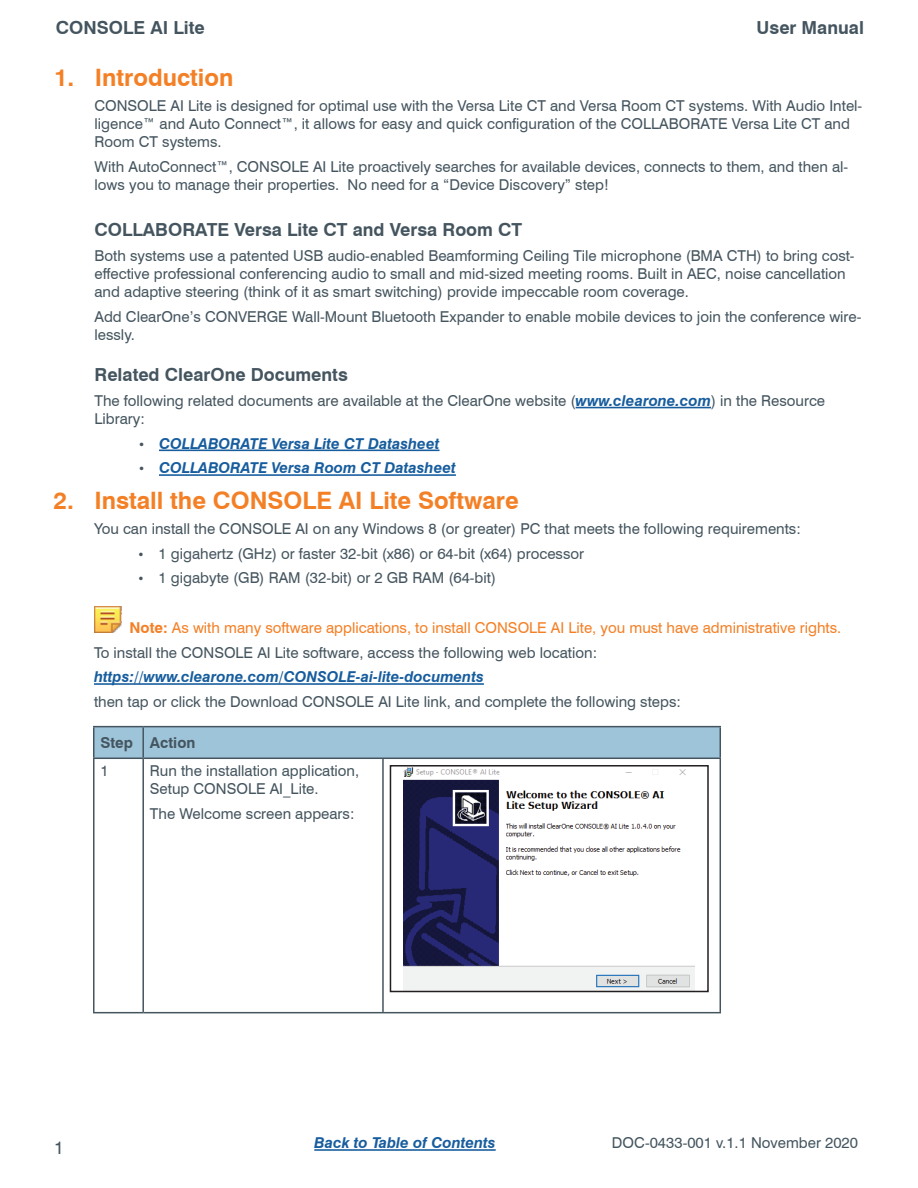
<style>
.page{position:relative;width:918px;height:1188px;background:#fff}
.page>*{position:absolute;margin:0;border:0;box-sizing:border-box;transform-origin:0 0}
.t1{font:700 24px "Swiss 721 BT";color:#f48026}
.t2{font:700 18px "Swiss 721 BT";color:#45555f}
.t3{font:18px "Swiss 721 BT";color:#45555f}
.t4{font:15px/18px "Swiss 721 BT";color:#45555f}
.t5{font:15px/24.8px "Swiss 721 BT";color:#f48026}
.t6{font:italic 700 15px "Swiss 721 BT";color:#175d9e}
.t7{font:700 15px "Swiss 721 BT";color:#45555f}
.s1{font-weight:700;font-style:italic;color:#175d9e}
.s2{font-weight:400;font-style:normal;font-size:12px;color:#45555f}
.s3{font-size:12px}
.s4{font-weight:700}
.s5{color:#45555f}
</style>
<div class="page">
<hr style="left:314px;top:1149px;width:182px;height:2px;background:#175d9e">
<hr style="left:576px;top:407px;width:135px;height:1px;background:#175d9e">
<hr style="left:159px;top:450px;width:281px;height:1px;background:#175d9e">
<hr style="left:159px;top:474px;width:297px;height:2px;background:#175d9e">
<hr style="left:94px;top:683px;width:390px;height:2px;background:#175d9e">
<img style="left:94px;top:606px;width:27px;height:27px">
<svg style="left:94px;top:727px;width:626px;height:31px;background:#9bc0d6"></svg>
<svg style="left:94px;top:759px;width:626px;height:253px"></svg>
<hr style="left:93px;top:726px;width:50px;height:1px;background:#45555f">
<hr style="left:93px;top:727px;width:1px;height:31px;background:#45555f">
<hr style="left:143px;top:726px;width:240px;height:1px;background:#45555f">
<hr style="left:142px;top:727px;width:2px;height:31px;background:#45555f">
<hr style="left:383px;top:726px;width:338px;height:1px;background:#45555f">
<hr style="left:720px;top:727px;width:1px;height:31px;background:#45555f">
<hr style="left:93px;top:758px;width:50px;height:1px;background:#45555f">
<hr style="left:93px;top:759px;width:1px;height:253px;background:#45555f">
<hr style="left:143px;top:758px;width:240px;height:1px;background:#45555f">
<hr style="left:142px;top:759px;width:2px;height:253px;background:#45555f">
<hr style="left:383px;top:758px;width:338px;height:1px;background:#45555f">
<hr style="left:382px;top:759px;width:2px;height:253px;background:#45555f">
<hr style="left:720px;top:759px;width:1px;height:253px;background:#45555f">
<hr style="left:93px;top:1012px;width:50px;height:1px;background:#45555f">
<hr style="left:143px;top:1012px;width:240px;height:1px;background:#45555f">
<hr style="left:383px;top:1012px;width:338px;height:1px;background:#45555f">
<img style="left:404px;top:768px;width:291px;height:221px">
<div style="left:390px;top:765px;width:319px;height:227px;border:2px solid #231f20"></div>
<p class="t2" style="left:56px;top:17px;width:150px">CONSOLE AI Lite</p>
<p class="t2" style="left:757px;top:17px;width:109px">User Manual</p>
<h1 class="t1" style="left:54px;top:63px;width:181px">1. Introduction</h1>
<p class="t4" style="left:94px;top:97px;width:769px">CONSOLE AI Lite is designed for optimal use with the Versa Lite CT and Versa Room CT systems. With Audio Intel&shy;ligence™ and Auto Connect™, it allows for easy and quick configuration of the COLLABORATE Versa Lite CT and<br>Room CT systems.</p>
<p class="t4" style="left:94px;top:158px;width:755px">With AutoConnect™, CONSOLE AI Lite proactively searches for available devices, connects to them, and then al&shy;lows you to manage their properties. No need for a “Device Discovery” step!</p>
<p class="t2" style="left:94px;top:219px;width:429px">COLLABORATE Versa Lite CT and Versa Room CT</p>
<p class="t4" style="left:94px;top:247px;width:762px">Both systems use a patented USB audio-enabled Beamforming Ceiling Tile microphone (BMA CTH) to bring cost&shy;effective professional conferencing audio to small and mid-sized meeting rooms. Built in AEC, noise cancellation and adaptive steering (think of it as smart switching) provide impeccable room coverage.</p>
<p class="t4" style="left:94px;top:307px;width:768px">Add ClearOne’s CONVERGE Wall-Mount Bluetooth Expander to enable mobile devices to join the conference wire&shy;lessly.</p>
<p class="t2" style="left:94px;top:364px;width:255px">Related ClearOne Documents</p>
<p class="t4" style="left:94px;top:392px;width:732px">The following related documents are available at the ClearOne website (<span class="s1">www.clearone.com</span>) in the Resource<br>Library:</p>
<p class="t6" style="left:138px;top:434px;width:303px"><span class="s2">•</span> COLLABORATE Versa Lite CT Datasheet</p>
<p class="t6" style="left:138px;top:459px;width:319px"><span class="s2">•</span> COLLABORATE Versa Room CT Datasheet</p>
<h1 class="t1" style="left:54px;top:486px;width:467px">2. Install the CONSOLE AI Lite Software</h1>
<p class="t4" style="left:94px;top:519px;width:708px">You can install the CONSOLE AI on any Windows 8 (or greater) PC that meets the following requirements:</p>
<p class="t4" style="left:138px;top:544px;width:448px"><span class="s3">•</span> 1 gigahertz (GHz) or faster 32-bit (x86) or 64-bit (x64) processor</p>
<p class="t4" style="left:138px;top:569px;width:360px"><span class="s3">•</span> 1 gigabyte (GB) RAM (32-bit) or 2 GB RAM (64-bit)</p>
<p class="t5" style="left:94px;top:615px;width:749px;text-indent:36px"><span class="s4">Note:</span> As with many software applications, to install CONSOLE AI Lite, you must have administrative rights.<br><span class="s5">To install the CONSOLE AI Lite software, access the following web location:</span></p>
<p class="t6" style="left:94px;top:668px;width:391px">https://www.clearone.com/CONSOLE-ai-lite-documents</p>
<p class="t4" style="left:94px;top:693px;width:588px">then tap or click the Download CONSOLE AI Lite link, and complete the following steps:</p>
<p class="t7" style="left:100px;top:734px;width:96px">Step Action</p>
<p class="t4" style="left:100px;top:762px;width:10px">1</p>
<p class="t4" style="left:150px;top:762px;width:211px">Run the installation application,<br>Setup CONSOLE AI_Lite.</p>
<p class="t4" style="left:150px;top:805px;width:206px">The Welcome screen appears:</p>
<p class="t3" style="left:54px;top:1137px;width:11px">1</p>
<p class="t4" style="left:612px;top:1134px;width:248px">DOC-0433-001 v.1.1 November 2020</p>
<p class="t6" style="left:314px;top:1134px;width:183px">Back to Table of Contents</p>
</div>
